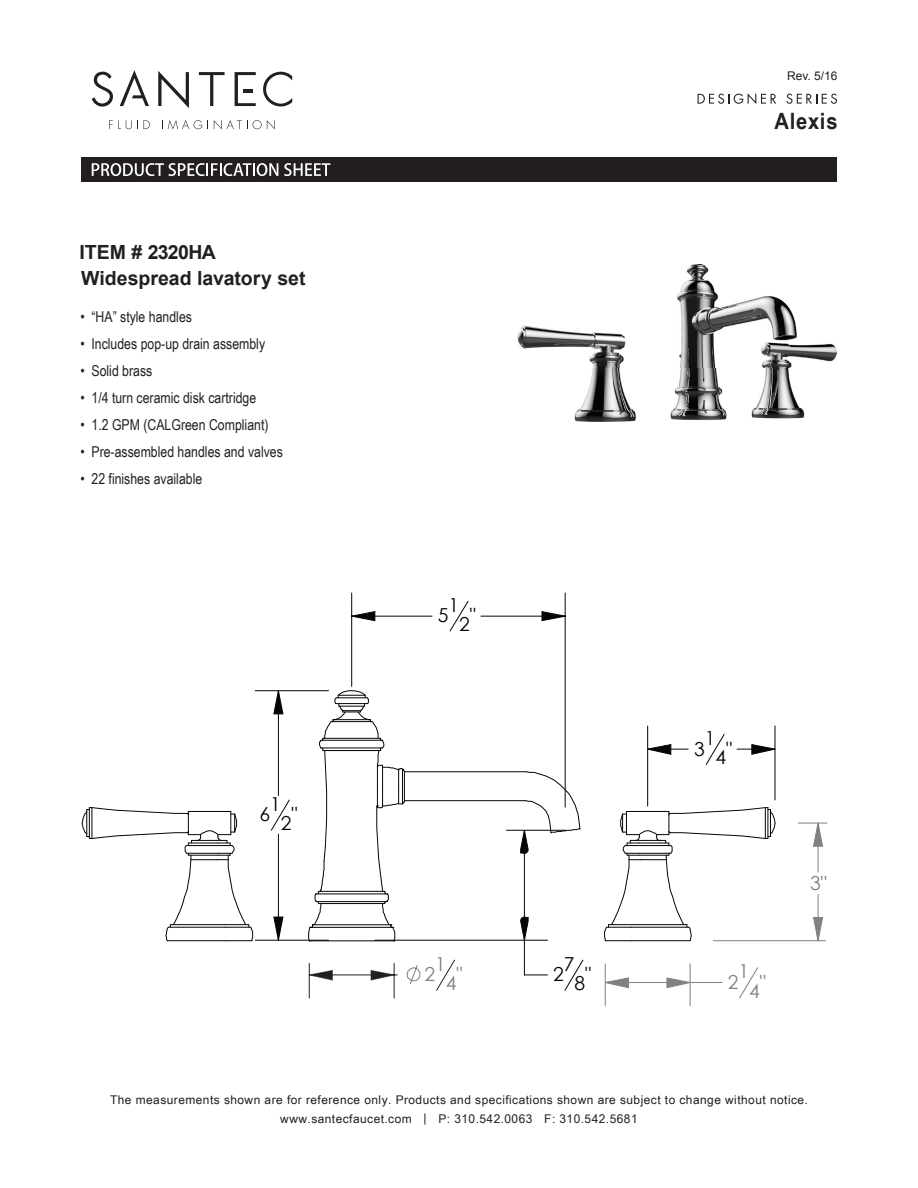
<style>
.page{position:relative;width:918px;height:1188px;background:#fff}
.page>*{position:absolute;margin:0;border:0;box-sizing:border-box;transform-origin:0 0}
.t1{font:700 22.5px "Arial Narrow";letter-spacing:.035em;color:#231f20;scale:1.09 1}
.t2{font:700 19.5px/26px "Arial";color:#231f20}
.t3{font:19.35px/15px "Century Gothic";color:#050504}
.t4{font:19.35px "Century Gothic";color:#808180}
.t5{font:15px "Arial Narrow";color:#231f20}
.t6{font:12px/19px "Arial Narrow";letter-spacing:.03em;color:#231f20;text-align:center;scale:1.22 1}
.t7{font:12px "Arial";color:#231f20}
</style>
<div class="page">
<svg style="left:109px;top:120px;width:29px;height:9px"></svg>
<svg style="left:144px;top:120px;width:6px;height:9px"></svg>
<svg style="left:162px;top:120px;width:40px;height:9px"></svg>
<svg style="left:213px;top:120px;width:62px;height:9px"></svg>
<svg style="left:92px;top:72px;width:21px;height:35px"></svg>
<svg style="left:158px;top:71px;width:31px;height:37px"></svg>
<svg style="left:199px;top:72px;width:26px;height:34px"></svg>
<svg style="left:263px;top:72px;width:29px;height:35px"></svg>
<svg style="left:235px;top:72px;width:21px;height:34px"></svg>
<svg style="left:120px;top:70px;width:29px;height:36px"></svg>
<div style="left:81px;top:157px;width:756px;height:25px;background:#231f20"></div>
<svg style="left:698px;top:93px;width:78px;height:11px"></svg>
<svg style="left:786px;top:94px;width:51px;height:10px"></svg>
<svg style="left:92px;top:163px;width:186px;height:13px"></svg>
<svg style="left:284px;top:163px;width:46px;height:13px"></svg>
<img style="left:518px;top:264px;width:318px;height:158px">
<hr style="left:648px;top:749px;width:40px;height:1px;background:#050504">
<hr style="left:737px;top:749px;width:38px;height:1px;background:#050504">
<hr style="left:647px;top:726px;width:1px;height:80px;background:#050504">
<hr style="left:775px;top:726px;width:1px;height:74px;background:#050504">
<svg style="left:706px;top:734px;width:19px;height:31px"></svg>
<hr style="left:605px;top:982px;width:85px;height:1px;background:#808180">
<hr style="left:690px;top:982px;width:32px;height:1px;background:#808180">
<hr style="left:605px;top:964px;width:1px;height:42px;background:#808180">
<hr style="left:690px;top:964px;width:1px;height:42px;background:#808180">
<svg style="left:739px;top:967px;width:19px;height:31px"></svg>
<hr style="left:818px;top:823px;width:1px;height:49px;background:#808180">
<hr style="left:818px;top:894px;width:1px;height:47px;background:#808180">
<hr style="left:713px;top:940px;width:113px;height:1px;background:#808180">
<svg style="left:647px;top:744px;width:24px;height:11px"></svg>
<svg style="left:751px;top:744px;width:24px;height:11px"></svg>
<svg style="left:605px;top:978px;width:24px;height:10px"></svg>
<svg style="left:667px;top:978px;width:24px;height:10px"></svg>
<svg style="left:798px;top:823px;width:29px;height:24px"></svg>
<svg style="left:813px;top:917px;width:10px;height:24px"></svg>
<svg style="left:604px;top:807px;width:171px;height:134px"></svg>
<svg style="left:82px;top:807px;width:171px;height:134px"></svg>
<svg style="left:255px;top:593px;width:328px;height:398px"></svg>
<svg style="left:520px;top:917px;width:9px;height:23px"></svg>
<svg style="left:274px;top:917px;width:9px;height:23px"></svg>
<svg style="left:274px;top:691px;width:9px;height:23px"></svg>
<svg style="left:542px;top:612px;width:23px;height:9px"></svg>
<svg style="left:352px;top:612px;width:23px;height:9px"></svg>
<svg style="left:309px;top:960px;width:146px;height:38px"></svg>
<hr style="left:404px;top:771px;width:122px;height:1px;background:#050504">
<hr style="left:404px;top:800px;width:122px;height:1px;background:#050504">
<svg style="left:520px;top:771px;width:60px;height:82px"></svg>
<svg style="left:308px;top:690px;width:97px;height:252px"></svg>
<p class="t7" style="left:787px;top:68px;width:52px">Rev. 5/16</p>
<h2 class="t2" style="left:80px;top:240px;width:228px">ITEM # 2320HA<br>Widespread lavatory set</h2>
<p class="t5" style="left:80px;top:306px;width:113px">• “HA” style handles</p>
<p class="t5" style="left:80px;top:333px;width:186px">• Includes pop-up drain assembly</p>
<p class="t5" style="left:80px;top:360px;width:73px">• Solid brass</p>
<p class="t5" style="left:80px;top:387px;width:177px">• 1/4 turn ceramic disk cartridge</p>
<p class="t5" style="left:80px;top:414px;width:190px">• 1.2 GPM (CALGreen Compliant)</p>
<p class="t5" style="left:80px;top:441px;width:204px">• Pre-assembled handles and valves</p>
<p class="t5" style="left:80px;top:468px;width:123px">• 22 finishes available</p>
<p class="t3" style="left:260px;top:807px;width:12px">6</p>
<p class="t3" style="left:281px;top:796px;width:18px;text-indent:-11px">1<br>2"</p>
<h1 class="t1" style="left:774px;top:104px;width:59px">Alexis</h1>
<p class="t3" style="left:449px;top:597px;width:12px">1</p>
<p class="t3" style="left:459px;top:612px;width:18px">2"</p>
<p class="t3" style="left:438px;top:608px;width:12px">5</p>
<p class="t4" style="left:435px;top:950px;width:12px">1</p>
<p class="t4" style="left:425px;top:961px;width:12px">2</p>
<p class="t4" style="left:446px;top:965px;width:18px">4"</p>
<p class="t3" style="left:564px;top:956px;width:12px">7</p>
<p class="t3" style="left:553px;top:967px;width:12px">2</p>
<p class="t3" style="left:574px;top:971px;width:18px">8"</p>
<p class="t3" style="left:705px;top:730px;width:12px">1</p>
<p class="t3" style="left:694px;top:741px;width:12px">3</p>
<p class="t3" style="left:716px;top:745px;width:18px">4"</p>
<p class="t4" style="left:739px;top:958px;width:12px">1</p>
<p class="t4" style="left:728px;top:968px;width:12px">2</p>
<p class="t4" style="left:749px;top:973px;width:18px">4"</p>
<p class="t4" style="left:810px;top:870px;width:18px">3"</p>
<p class="t6" style="left:110px;top:1090px;width:574px">The measurements shown are for reference only. Products and specifications shown are subject to change without notice. www.santecfaucet.com | P: 310.542.0063 F: 310.542.5681</p>
</div>
